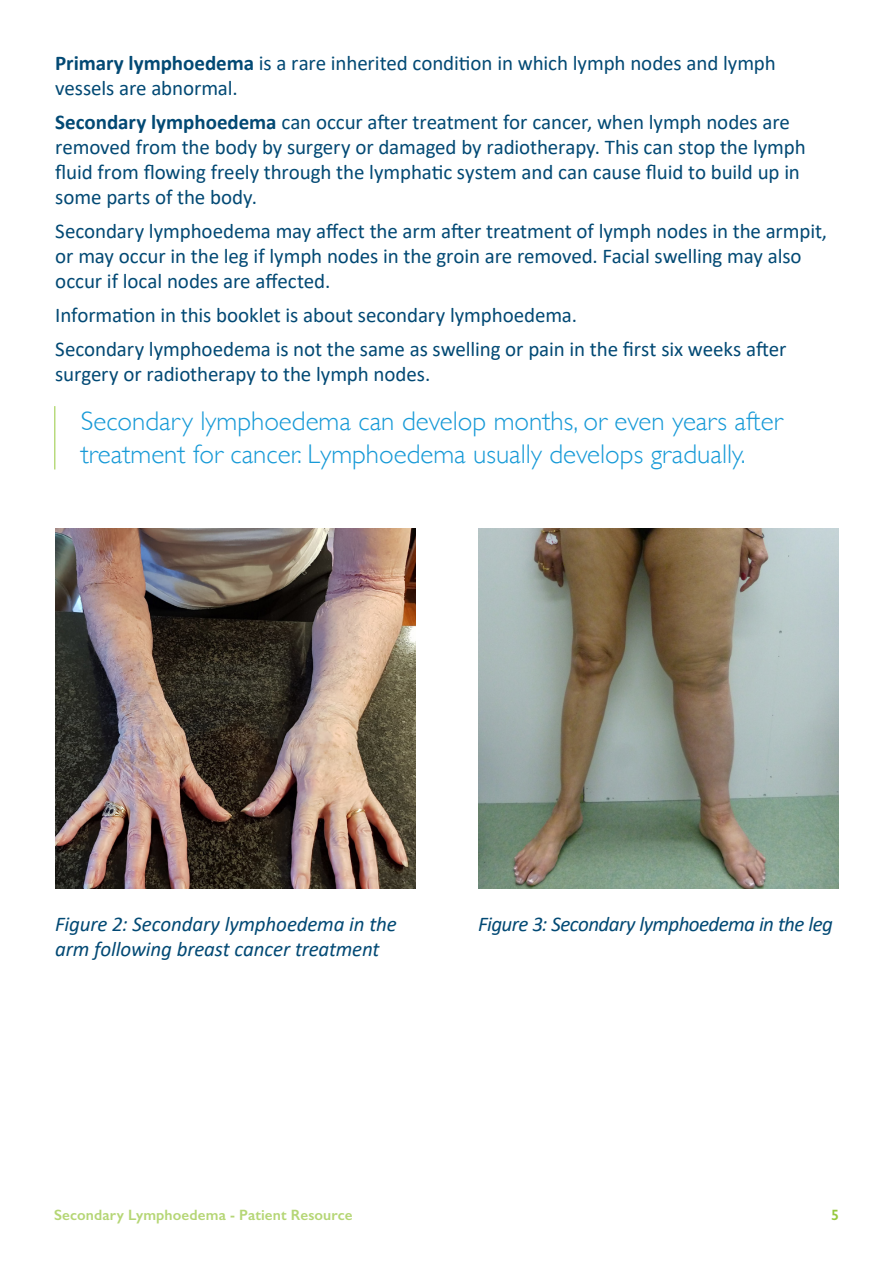
<style>
.page{position:relative;width:893px;height:1263px;background:#fff}
.page>*{position:absolute;margin:0;border:0;box-sizing:border-box;transform-origin:0 0}
.t1{font:300 27px/32.4px "Gill Sans";color:#179ad7}
.Main_Text{font:21px/25.2px "Calibri";letter-spacing:-.005em;color:#024974}
.Main_Text-2{font:italic 21px/25.2px "Calibri";letter-spacing:-.01em;color:#024974}
.t2{font:600 15px "Gill Sans";letter-spacing:.01em;color:#b5d675}
.t3{font:600 15px "Gill Sans";color:#96c93e}
.s1{font-weight:700}
</style>
<div class="page">
<hr style="left:54px;top:406px;width:1px;height:63px;background:#96c93e">
<img style="left:478px;top:528px;width:360px;height:360px">
<img style="left:55px;top:528px;width:360px;height:360px">
<p class="Main_Text" style="left:55px;top:50px;width:722px"><span class="s1">Primary lymphoedema</span> is a rare inherited condition in which lymph nodes and lymph vessels are abnormal.</p>
<p class="Main_Text" style="left:55px;top:109px;width:752px"><span class="s1">Secondary lymphoedema</span> can occur after treatment for cancer, when lymph nodes are removed from the body by surgery or damaged by radiotherapy. This can stop the lymph fluid from flowing freely through the lymphatic system and can cause fluid to build up in some parts of the body.</p>
<p class="Main_Text" style="left:55px;top:218px;width:773px">Secondary lymphoedema may affect the arm after treatment of lymph nodes in the armpit, or may occur in the leg if lymph nodes in the groin are removed. Facial swelling may also occur if local nodes are affected.</p>
<p class="Main_Text" style="left:55px;top:302px;width:523px">Information in this booklet is about secondary lymphoedema.</p>
<p class="Main_Text" style="left:55px;top:336px;width:733px">Secondary lymphoedema is not the same as swelling or pain in the first six weeks after surgery or radiotherapy to the lymph nodes.</p>
<p class="t1" style="left:81px;top:404px;width:703px">Secondary lymphoedema can develop months, or even years after treatment for cancer. Lymphoedema usually develops gradually.</p>
<p class="Main_Text-2" style="left:55px;top:910px;width:343px">Figure 2: Secondary lymphoedema in the arm following breast cancer treatment</p>
<p class="Main_Text-2" style="left:478px;top:910px;width:356px">Figure 3: Secondary lymphoedema in the leg</p>
<p class="t2" style="left:54px;top:1206px;width:300px">Secondary Lymphoedema - Patient Resource</p>
<p class="t3" style="left:831px;top:1206px;width:9px">5</p>
</div>
